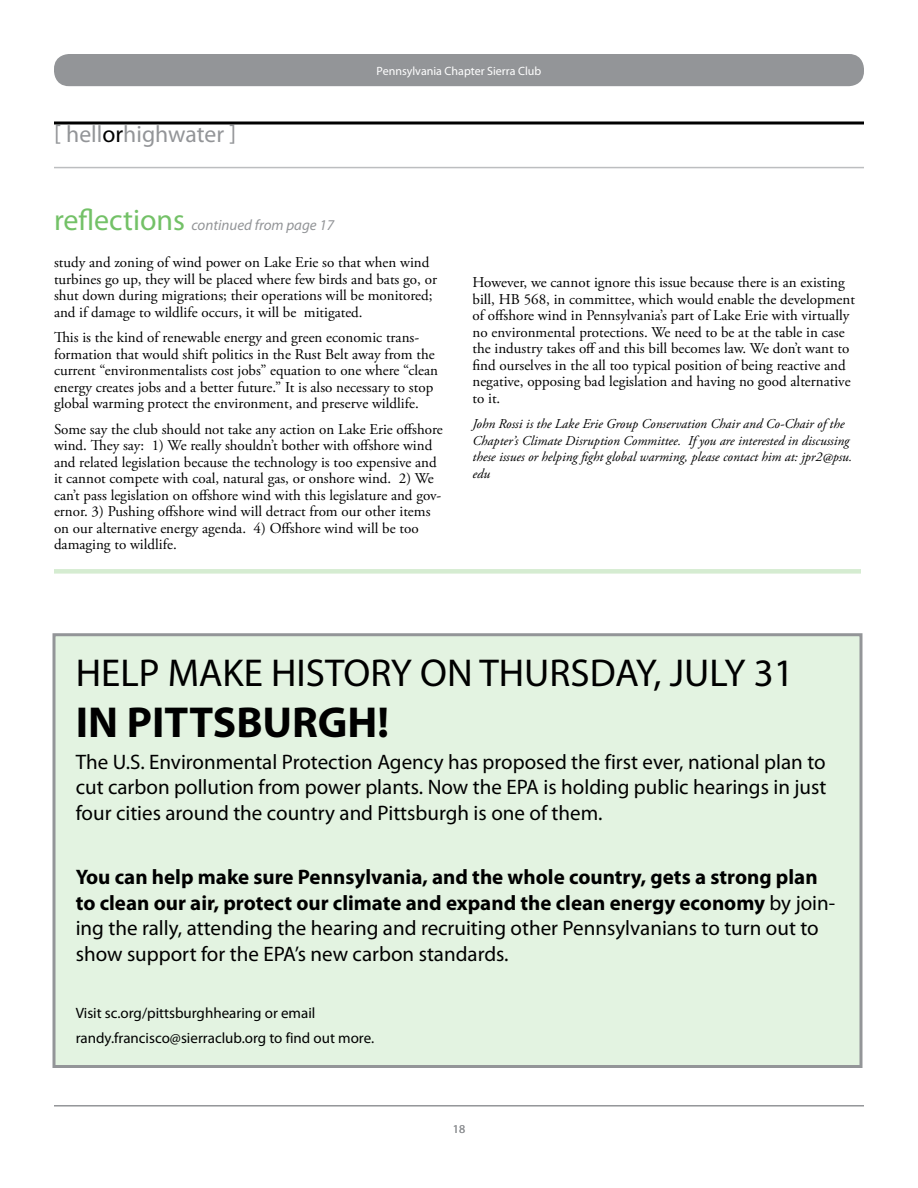
<style>
.page{position:relative;width:918px;height:1188px;background:#fff}
.page>*{position:absolute;margin:0;border:0;box-sizing:border-box;transform-origin:0 0}
.t1{font:700 43.5px "Myriad Pro";color:#000}
.t2{font:39px "Myriad Pro";color:#000}
.t3{font:23.7px "Myriad Pro";color:#939598}
.t4{font:700 21px/25.5px "Myriad Pro";color:#000}
.t5{font:21px/25.5px "Myriad Pro";color:#000;text-align:justify}
.t6{font:15px/16.5px "Adobe Garamond Pro";color:#000}
.t7{font:15px/24.8px "Myriad Pro";color:#000}
.t8{font:italic 15px "Myriad Pro";color:#939598}
.t9{font:italic 13.5px/16.5px "Adobe Garamond Pro";color:#000}
.t10{font:12px "Myriad Pro";color:#fff}
.t11{font:12px "Myriad Pro";color:#939598}
.s1{color:#000}
.s2{font-style:normal;font-size:30px;color:#73c167}
.s3{font-weight:400}
</style>
<div class="page">
<hr style="left:54px;top:167px;width:810px;height:1px;background:#bcbec0">
<div style="left:54px;top:569px;width:807px;height:5px;background:#d5ecd1"></div>
<div style="left:54px;top:635px;width:807px;height:431px;background:#e3f3e1"></div>
<div style="left:52px;top:633px;width:810px;height:435px;border:3px solid #939598"></div>
<div style="left:54px;top:54px;width:810px;height:32px;background:#939598;border-radius:15px"></div>
<hr style="left:54px;top:1105px;width:810px;height:2px;background:#939598">
<hr style="left:54px;top:122px;width:810px;height:2px;background:#000">
<h3 class="t3" style="left:54px;top:120px;width:183px">[ hell<span class="s1">or</span>highwater ]</h3>
<p class="t8" style="left:54px;top:216px;width:282px"><span class="s2">reflections</span> continued from page 17</p>
<p class="t10" style="left:377px;top:64px;width:166px">Pennsylvania Chapter Sierra Club</p>
<p class="t6" style="left:54px;top:255px;width:384px">study and zoning of wind power on Lake Erie so that when wind turbines go up, they will be placed where few birds and bats go, or shut down during migrations; their operations will be monitored; and if damage to wildlife occurs, it will be mitigated.</p>
<p class="t6" style="left:54px;top:330px;width:386px">This is the kind of renewable energy and green economic trans&shy;formation that would shift politics in the Rust Belt away from the current “environmentalists cost jobs” equation to one where “clean energy creates jobs and a better future.” It is also necessary to stop global warming protect the environment, and preserve wildlife.</p>
<p class="t6" style="left:54px;top:421px;width:390px">Some say the club should not take any action on Lake Erie offshore wind. They say: 1) We really shouldn’t bother with offshore wind and related legislation because the technology is too expensive and it cannot compete with coal, natural gas, or onshore wind. 2) We can’t pass legislation on offshore wind with this legislature and gov&shy;ernor. 3) Pushing offshore wind will detract from our other items on our alternative energy agenda. 4) Offshore wind will be too damaging to wildlife.</p>
<p class="t6" style="left:472px;top:275px;width:384px">However, we cannot ignore this issue because there is an existing bill, HB 568, in committee, which would enable the development of offshore wind in Pennsylvania’s part of Lake Erie with virtually no environmental protections. We need to be at the table in case the industry takes off and this bill becomes law. We don’t want to find ourselves in the all too typical position of being reactive and negative, opposing bad legislation and having no good alternative to it.</p>
<p class="t9" style="left:472px;top:416px;width:381px">John Rossi is the Lake Erie Group Conservation Chair and Co-Chair of the Chapter’s Climate Disruption Committee. If you are interested in discussing these issues or helping fight global warming, please contact him at: jpr2@psu. edu</p>
<h2 class="t2" style="left:76px;top:649px;width:629px">HELP MAKE HI STORY ON THU RSDAY, JULY</h2>
<h2 class="t2" style="left:754px;top:649px;width:42px">31</h2>
<h1 class="t1" style="left:76px;top:694px;width:315px">IN PITTSBURGH!</h1>
<h3 class="t5" style="left:76px;top:749px;width:752px">The U.S. Environmental Protection Agency has proposed the first ever, national plan to cut carbon pollution from power plants. Now the EPA is holding public hearings in just four cities around the country and Pittsburgh is one of them.</h3>
<p class="t4" style="left:76px;top:864px;width:761px">You can help make sure Pennsylvania, and the whole country, gets a strong plan to clean our air, protect our climate and expand the clean energy economy <span class="s3">by join&shy;ing the rally, attending the hearing and recruiting other Pennsylvanians to turn out to show support for the EPA’s new carbon standards.</span></p>
<p class="t7" style="left:76px;top:1000px;width:300px">Visit sc.org/pittsburghhearing or email randy.francisco@sierraclub.org to find out more.</p>
<p class="t11" style="left:453px;top:1122px;width:14px">18</p>
</div>
